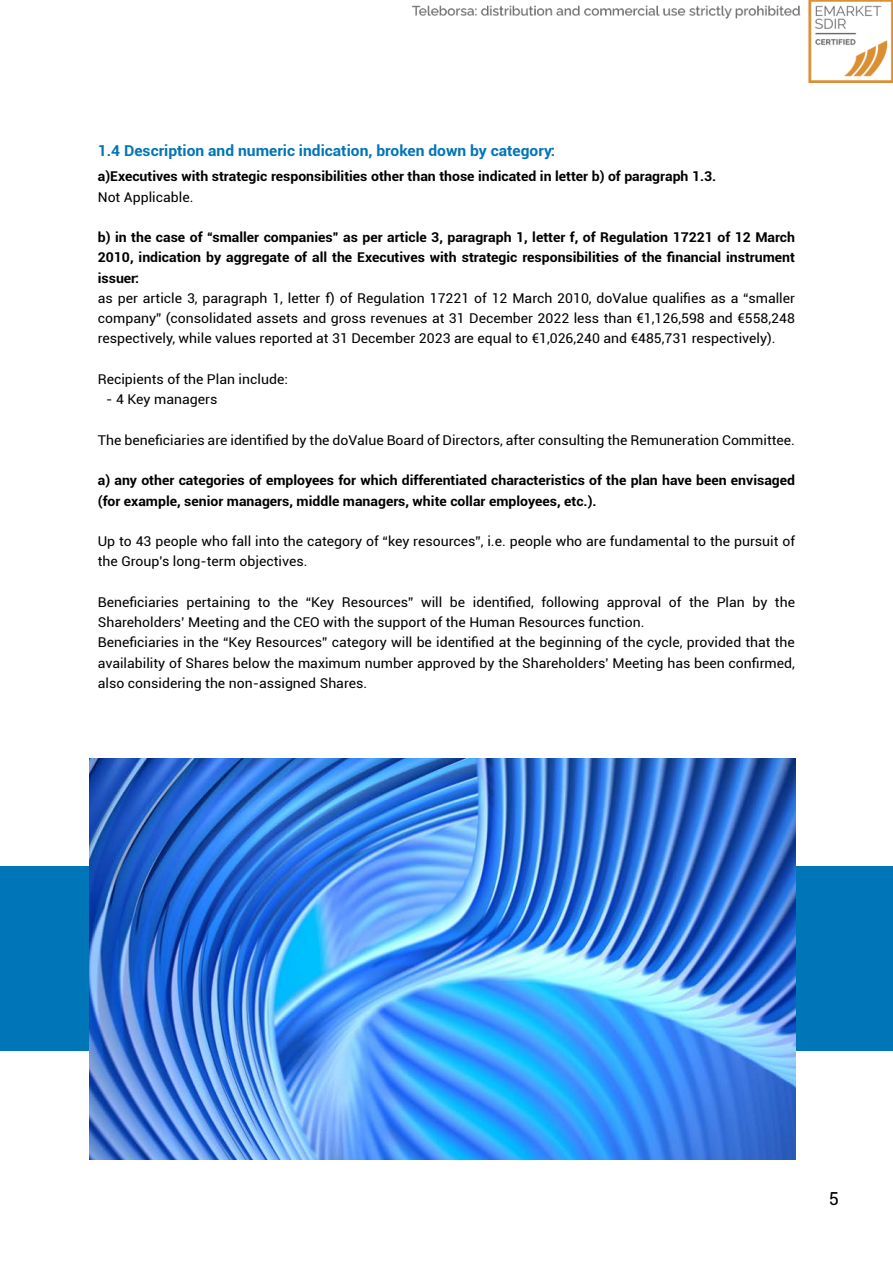
<style>
.page{position:relative;width:893px;height:1263px;background:#fff}
.page>*{position:absolute;margin:0;border:0;box-sizing:border-box;transform-origin:0 0}
.t1{font:18px "Roboto";color:#000}
.t2{font:700 15px "Roboto";color:#0075b7;scale:1.04 1}
.t3{font:13.5px/20.2px "Roboto";color:#000;text-align:justify;scale:1.04 1}
.t4{font:700 13.5px/20.2px "Roboto";color:#000;text-align:justify;scale:1.04 1}
</style>
<div class="page">
<div style="left:0;top:867px;width:893px;height:184px;background:#0075b7"></div>
<img style="left:89px;top:758px;width:706px;height:402px">
<img style="left:413px;top:0;width:480px;height:82px">
<p class="t2" style="left:98px;top:140px;width:441px">1.4 Description and numeric indication, broken down by category:</p>
<p class="t4" style="left:98px;top:166px;width:596px">a)Executives with strategic responsibilities other than those indicated in letter b) of paragraph 1.3.</p>
<p class="t3" style="left:98px;top:186px;width:93px">Not Applicable.</p>
<p class="t4" style="left:98px;top:227px;width:672px">b) in the case of “smaller companies” as per article 3, paragraph 1, letter f, of Regulation 17221 of 12 March 2010, indication by aggregate of all the Executives with strategic responsibilities of the financial instrument issuer:</p>
<p class="t3" style="left:98px;top:288px;width:672px">as per article 3, paragraph 1, letter f) of Regulation 17221 of 12 March 2010, doValue qualifies as a “smaller company” (consolidated assets and gross revenues at 31 December 2022 less than €1,126,598 and €558,248 respectively, while values reported at 31 December 2023 are equal to €1,026,240 and €485,731 respectively).</p>
<p class="t3" style="left:98px;top:369px;width:184px">Recipients of the Plan include:</p>
<p class="t3" style="left:106px;top:389px;width:108px">- 4 Key managers</p>
<p class="t3" style="left:98px;top:429px;width:672px">The beneficiaries are identified by the doValue Board of Directors, after consulting the Remuneration Committee.</p>
<p class="t4" style="left:98px;top:470px;width:672px">a) any other categories of employees for which differentiated characteristics of the plan have been envisaged (for example, senior managers, middle managers, white collar employees, etc.).</p>
<p class="t3" style="left:98px;top:531px;width:672px">Up to 43 people who fall into the category of “key resources”, i.e. people who are fundamental to the pursuit of the Group's long-term objectives.</p>
<p class="t3" style="left:98px;top:591px;width:672px">Beneficiaries pertaining to the “Key Resources” will be identified, following approval of the Plan by the<br>Shareholders’ Meeting and the CEO with the support of the Human Resources function.</p>
<p class="t3" style="left:98px;top:632px;width:672px">Beneficiaries in the “Key Resources” category will be identified at the beginning of the cycle, provided that the availability of Shares below the maximum number approved by the Shareholders' Meeting has been confirmed, also considering the non-assigned Shares.</p>
<p class="t1" style="left:829px;top:1186px;width:12px">5</p>
</div>
